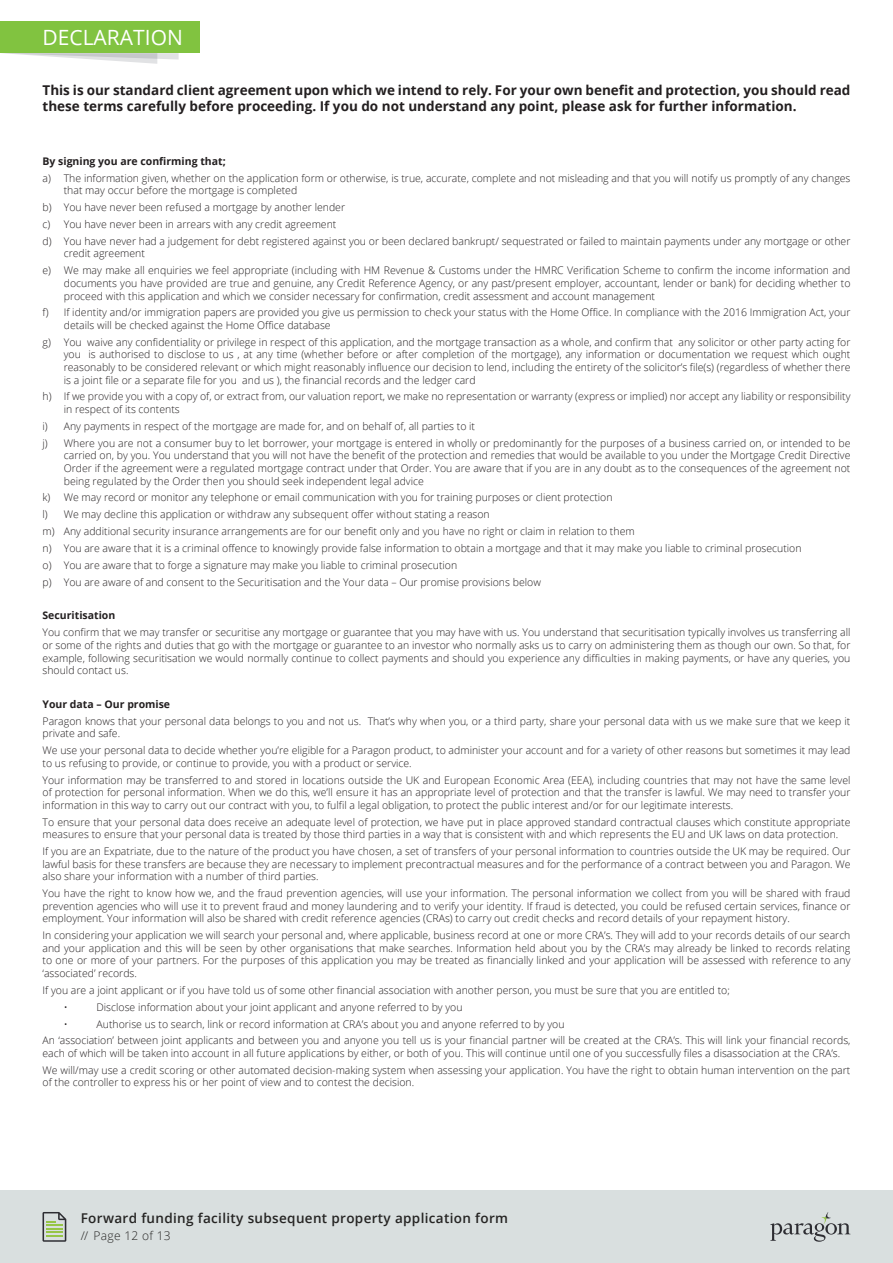
<style>
.page{position:relative;width:893px;height:1263px;background:#fff}
.page>*{position:absolute;margin:0;border:0;box-sizing:border-box;transform-origin:0 0}
.t1{font:21px "Open Sans";color:#fff}
.t2{font:700 13.5px/16.2px "Open Sans";color:#231f20}
.t3{font:600 13.5px "Open Sans";letter-spacing:.025em;color:#252423}
.t4{font:300 12px "Open Sans";letter-spacing:.025em;color:#252423}
.t5{font:300 10.5px/12.6px "Open Sans";color:#231f20}
.t6{font:700 10.5px "Open Sans";color:#231f20}
</style>
<div class="page">
<div style="left:0;top:1191px;width:893px;height:72px;background:#d9dfdf"></div>
<svg style="left:43px;top:1212px;width:23px;height:30px"></svg>
<svg style="left:770px;top:1212px;width:80px;height:30px"></svg>
<div style="left:0;top:21px;width:200px;height:32px;background:#81c340"></div>
<svg style="left:3px;top:53px;width:176px;height:11px"></svg>
<h1 class="t1" style="left:43px;top:23px;width:142px">DECLARATION</h1>
<p class="t2" style="left:43px;top:81px;width:809px">This is our standard client agreement upon which we intend to rely. For your own benefit and protection, you should read these terms carefully before proceeding. If you do not understand any point, please ask for further information.</p>
<p class="t6" style="left:43px;top:154px;width:185px">By signing you are confirming that;</p>
<p class="t5" style="left:64px;top:171px;width:788px;text-indent:-21px">a) The information given, whether on the application form or otherwise, is true, accurate, complete and not misleading and that you will notify us promptly of any changes that may occur before the mortgage is completed</p>
<p class="t5" style="left:43px;top:199px;width:809px;line-height:16.8px">b) You have never been refused a mortgage by another lender<br>c) You have never been in arrears with any credit agreement<br>d) You have never had a judgement for debt registered against you or been declared bankrupt/ sequestrated or failed to maintain payments under any mortgage or other</p>
<p class="t5" style="left:43px;top:245px;width:809px;line-height:16.8px;text-indent:21px">credit agreement<br>e) We may make all enquiries we feel appropriate (including with HM Revenue &amp; Customs under the HMRC Verification Scheme to confirm the income information and</p>
<p class="t5" style="left:64px;top:276px;width:788px">documents you have provided are true and genuine, any Credit Reference Agency, or any past/present employer, accountant, lender or bank) for deciding whether to proceed with this application and which we consider necessary for confirmation, credit assessment and account management</p>
<p class="t5" style="left:64px;top:306px;width:788px;text-indent:-21px">f) If identity and/or immigration papers are provided you give us permission to check your status with the Home Office. In compliance with the 2016 Immigration Act, your details will be checked against the Home Office database</p>
<p class="t5" style="left:64px;top:335px;width:788px;text-align:justify;text-indent:-21px">g) You waive any confidentiality or privilege in respect of this application, and the mortgage transaction as a whole, and confirm that any solicitor or other party acting for you is authorised to disclose to us , at any time (whether before or after completion of the mortgage), any information or documentation we request which ought reasonably to be considered relevant or which might reasonably influence our decision to lend, including the entirety of the solicitor’s file(s) (regardless of whether there is a joint file or a separate file for you and us ), the financial records and the ledger card</p>
<p class="t5" style="left:64px;top:390px;width:788px;text-indent:-21px">h) If we provide you with a copy of, or extract from, our valuation report, we make no representation or warranty (express or implied) nor accept any liability or responsibility in respect of its contents</p>
<p class="t5" style="left:43px;top:417px;width:809px;line-height:16.8px">i) Any payments in respect of the mortgage are made for, and on behalf of, all parties to it<br>j) Where you are not a consumer buy to let borrower, your mortgage is entered in wholly or predominantly for the purposes of a business carried on, or intended to be</p>
<p class="t5" style="left:64px;top:449px;width:788px;text-align:justify">carried on, by you. You understand that you will not have the benefit of the protection and remedies that would be available to you under the Mortgage Credit Directive Order if the agreement were a regulated mortgage contract under that Order. You are aware that if you are in any doubt as to the consequences of the agreement not being regulated by the Order then you should seek independent legal advice</p>
<p class="t5" style="left:43px;top:489px;width:761px;line-height:16.8px">k) We may record or monitor any telephone or email communication with you for training purposes or client protection<br>l) We may decline this application or withdraw any subsequent offer without stating a reason<br>m) Any additional security insurance arrangements are for our benefit only and you have no right or claim in relation to them<br>n) You are aware that it is a criminal offence to knowingly provide false information to obtain a mortgage and that it may make you liable to criminal prosecution o) You are aware that to forge a signature may make you liable to criminal prosecution<br>p) You are aware of and consent to the Securitisation and the Your data – Our promise provisions below</p>
<p class="t6" style="left:43px;top:608px;width:74px">Securitisation</p>
<p class="t5" style="left:43px;top:626px;width:809px;text-align:justify">You confirm that we may transfer or securitise any mortgage or guarantee that you may have with us. You understand that securitisation typically involves us transferring all or some of the rights and duties that go with the mortgage or guarantee to an investor who normally asks us to carry on administering them as though our own. So that, for example, following securitisation we would normally continue to collect payments and should you experience any difficulties in making payments, or have any queries, you should contact us.</p>
<p class="t6" style="left:43px;top:696px;width:129px">Your data – Our promise</p>
<p class="t5" style="left:43px;top:714px;width:809px">Paragon knows that your personal data belongs to you and not us. That’s why when you, or a third party, share your personal data with us we make sure that we keep it private and safe.</p>
<p class="t5" style="left:43px;top:744px;width:809px">We use your personal data to decide whether you’re eligible for a Paragon product, to administer your account and for a variety of other reasons but sometimes it may lead to us refusing to provide, or continue to provide, you with a product or service.</p>
<p class="t5" style="left:43px;top:773px;width:809px;text-align:justify">Your information may be transferred to and stored in locations outside the UK and European Economic Area (EEA), including countries that may not have the same level of protection for personal information. When we do this, we’ll ensure it has an appropriate level of protection and that the transfer is lawful. We may need to transfer your information in this way to carry out our contract with you, to fulfil a legal obligation, to protect the public interest and/or for our legitimate interests.</p>
<p class="t5" style="left:43px;top:815px;width:809px">To ensure that your personal data does receive an adequate level of protection, we have put in place approved standard contractual clauses which constitute appropriate measures to ensure that your personal data is treated by those third parties in a way that is consistent with and which represents the EU and UK laws on data protection.</p>
<p class="t5" style="left:43px;top:845px;width:809px;text-align:justify">If you are an Expatriate, due to the nature of the product you have chosen, a set of transfers of your personal information to countries outside the UK may be required. Our lawful basis for these transfers are because they are necessary to implement precontractual measures and for the performance of a contract between you and Paragon. We also share your information with a number of third parties.</p>
<p class="t5" style="left:43px;top:887px;width:809px;text-align:justify">You have the right to know how we, and the fraud prevention agencies, will use your information. The personal information we collect from you will be shared with fraud prevention agencies who will use it to prevent fraud and money laundering and to verify your identity. If fraud is detected, you could be refused certain services, finance or employment. Your information will also be shared with credit reference agencies (CRAs) to carry out credit checks and record details of your repayment history.</p>
<p class="t5" style="left:43px;top:929px;width:809px;text-align:justify">In considering your application we will search your personal and, where applicable, business record at one or more CRA’s. They will add to your records details of our search and your application and this will be seen by other organisations that make searches. Information held about you by the CRA’s may already be linked to records relating to one or more of your partners. For the purposes of this application you may be treated as financially linked and your application will be assessed with reference to any ‘associated’ records.</p>
<p class="t5" style="left:64px;top:981px;width:668px;line-height:16.8px;text-indent:-21px">If you are a joint applicant or if you have told us of some other financial association with another person, you must be sure that you are entitled to; •</p>
<p class="t5" style="left:97px;top:1000px;width:368px">Disclose information about your joint applicant and anyone referred to by you</p>
<p class="t5" style="left:43px;top:1015px;width:809px;line-height:16.8px;text-indent:54px">Authorise us to search, link or record information at CRA’s about you and anyone referred to by you<br>An ‘association’ between joint applicants and between you and anyone you tell us is your financial partner will be created at the CRA’s. This will link your financial records,</p>
<p class="t5" style="left:43px;top:1044px;width:809px;line-height:16.8px">each of which will be taken into account in all future applications by either, or both of you. This will continue until one of you successfully files a disassociation at the CRA’s.<br>We will/may use a credit scoring or other automated decision-making system when assessing your application. You have the right to obtain human intervention on the part</p>
<p class="t5" style="left:43px;top:1076px;width:373px">of the controller to express his or her point of view and to contest the decision.</p>
<p class="t5" style="left:64px;top:1017px;width:5px">•</p>
<p class="t3" style="left:81px;top:1209px;width:429px">Forward funding facility subsequent property application form</p>
<p class="t4" style="left:81px;top:1227px;width:92px">/// Page 12 of 13</p>
</div>
